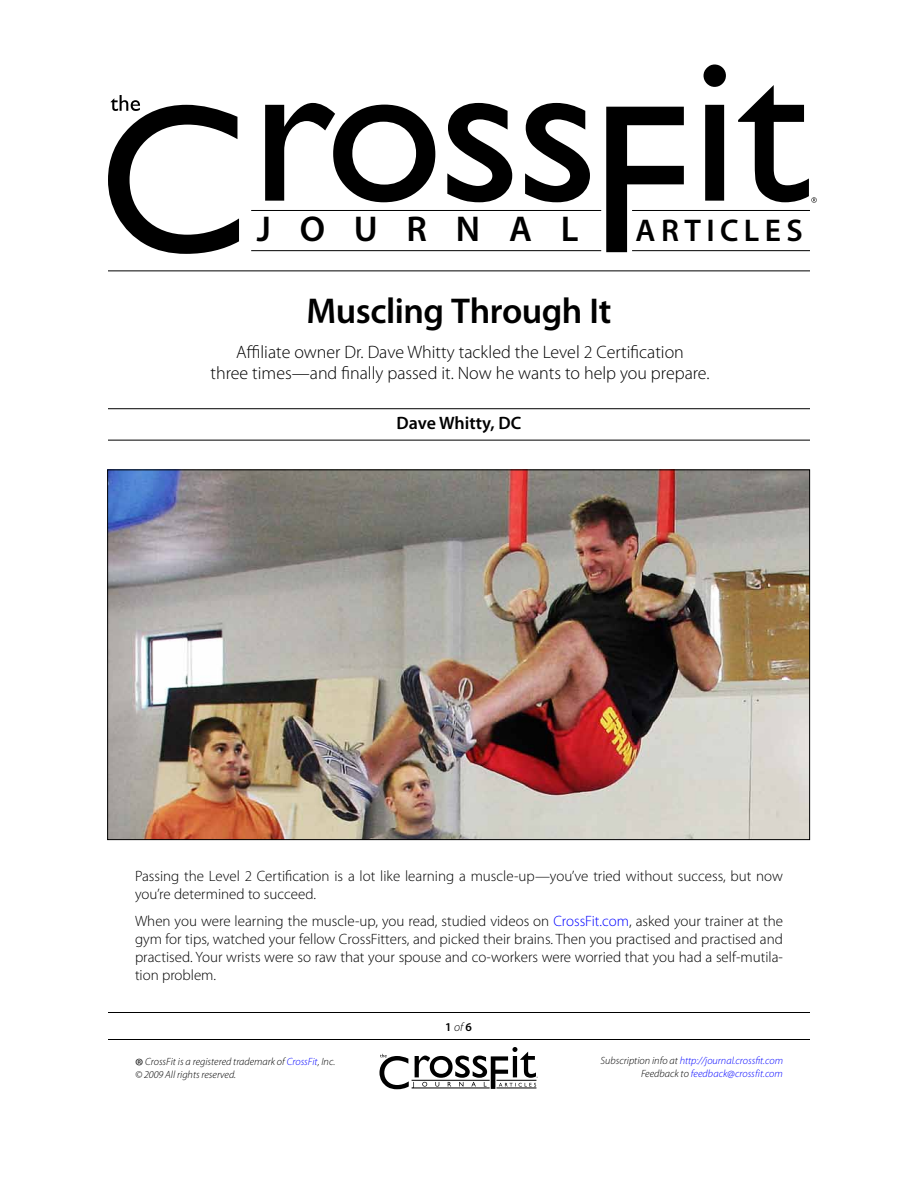
<style>
.page{position:relative;width:918px;height:1188px;background:#fff}
.page>*{position:absolute;margin:0;border:0;box-sizing:border-box;transform-origin:0 0}
.t1{font:600 36px "Myriad Pro";letter-spacing:-.01em;color:#000}
.t2{font:600 36px "Myriad Pro";letter-spacing:.8em;color:#000}
.t3{font:600 31.5px "Myriad Pro";letter-spacing:.17em;color:#000}
.t4{font:300 18px/21px "Myriad Pro";color:#000;text-align:center}
.t5{font:600 18px "Myriad Pro";color:#000}
.t6{font:300 15px/18px "Myriad Pro";color:#000}
.t7{font:600 12px "Myriad Pro";color:#000}
.t8{font:italic 300 10.5px/12.6px "Myriad Pro";color:#00f;text-align:right}
.t9{font:italic 300 10.5px/12.6px "Myriad Pro";color:#000}
.s1{color:#00f}
.s2{font-weight:300;font-style:italic}
.s3{font-style:normal;font-size:21px}
.s4{color:#000}
</style>
<div class="page">
<svg style="left:265px;top:103px;width:170px;height:99px"></svg>
<svg style="left:447px;top:103px;width:65px;height:99px"></svg>
<svg style="left:525px;top:103px;width:65px;height:99px"></svg>
<svg style="left:108px;top:95px;width:131px;height:159px"></svg>
<svg style="left:704px;top:64px;width:22px;height:137px"></svg>
<svg style="left:606px;top:107px;width:78px;height:145px"></svg>
<svg style="left:738px;top:85px;width:79px;height:118px"></svg>
<svg style="left:379px;top:1047px;width:159px;height:42px"></svg>
<hr style="left:108px;top:1012px;width:702px;height:1px;background:#000">
<hr style="left:108px;top:1039px;width:702px;height:1px;background:#000">
<hr style="left:251px;top:210px;width:350px;height:1px;background:#000">
<hr style="left:632px;top:210px;width:178px;height:1px;background:#000">
<hr style="left:251px;top:250px;width:350px;height:1px;background:#000">
<hr style="left:632px;top:250px;width:178px;height:1px;background:#000">
<hr style="left:108px;top:270px;width:702px;height:1px;background:#000">
<hr style="left:108px;top:408px;width:702px;height:1px;background:#000">
<hr style="left:108px;top:440px;width:702px;height:1px;background:#000">
<img style="left:109px;top:471px;width:699px;height:367px">
<h1 class="t2" style="left:257px;top:209px;width:323px">JOURNAL</h1>
<h2 class="t3" style="left:636px;top:213px;width:169px">ARTICLES</h2>
<h1 class="t1" style="left:307px;top:291px;width:306px">Muscling Through It</h1>
<p class="t4" style="left:211px;top:342px;width:501px">Affiliate owner Dr. Dave Whitty tackled the Level 2 Certification<br>three times—and finally passed it. Now he wants to help you prepare.</p>
<p class="t5" style="left:397px;top:413px;width:126px">Dave Whitty, DC</p>
<p class="t6" style="left:135px;top:867px;width:650px">Passing the Level 2 Certification is a lot like learning a muscle-up—you’ve tried without success, but now you’re determined to succeed.</p>
<p class="t6" style="left:135px;top:912px;width:650px;text-align:justify">When you were learning the muscle-up, you read, studied videos on <span class="s1">CrossFit.com</span>, asked your trainer at the gym for tips, watched your fellow CrossFitters, and picked their brains. Then you practised and practised and practised. Your wrists were so raw that your spouse and co-workers were worried that you had a self-mutila&shy;tion problem.</p>
<p class="t7" style="left:445px;top:1020px;width:28px">1 <span class="s2">of</span> 6</p>
<p class="t9" style="left:135px;top:1056px;width:202px"><span class="s3">®</span> CrossFit is a registered trademark of <span class="s1">CrossFit</span>, Inc. © 2009 All rights reserved.</p>
<p class="t8" style="left:601px;top:1055px;width:184px"><span class="s4">Subscription info at</span> http://journal.crossfit.com<br><span class="s4">Feedback to</span> feedback@crossfit.com</p>
</div>
